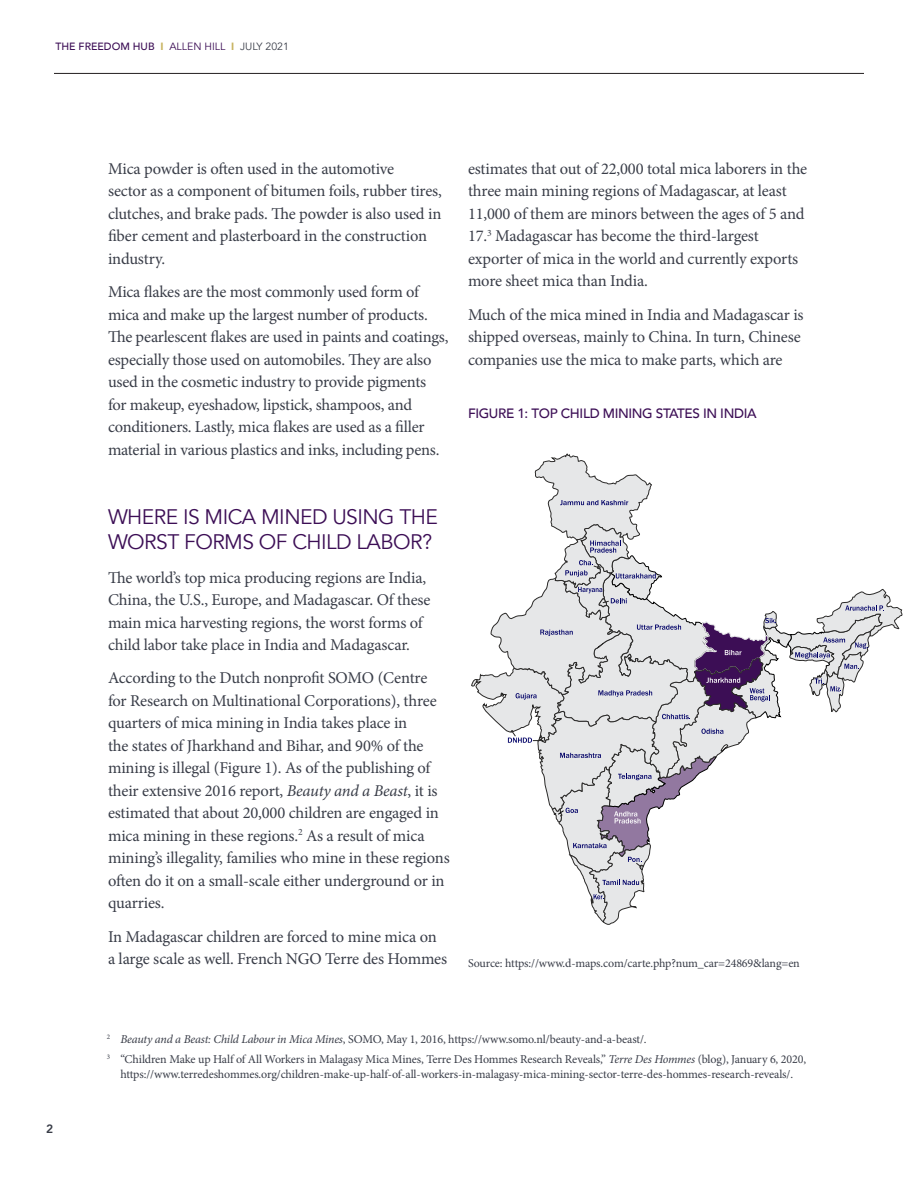
<style>
.page{position:relative;width:918px;height:1188px;background:#fff}
.page>*{position:absolute;margin:0;border:0;box-sizing:border-box;transform-origin:0 0}
.mica_subhead_2{font:21px/25.2px "Avenir";letter-spacing:-.025em;color:#3c0e55}
.body_text_sarah{font:16.5px/22.5px "Minion Pro";letter-spacing:-.015em;color:#393d48}
.mica_subhead_2-2{font:500 13.5px "Avenir";letter-spacing:-.025em;color:#3c0e55}
.body_text_sarah-2{font:12px/15px "Minion Pro";letter-spacing:-.01em;color:#393d48;text-align:center}
.t1{font:800 12px "Avenir";color:#393d48}
.t2{font:500 10.5px "Avenir";color:#3c0e55}
.s1{font-weight:900;color:#c8b462}
.s2{font-weight:400}
.s3{font-weight:400;color:#393d48}
.s4{font-style:italic}
</style>
<div class="page">
<hr style="left:54px;top:73px;width:810px;height:1px;background:#231f20">
<svg style="left:471px;top:453px;width:431px;height:472px"></svg>
<p class="t2" style="left:56px;top:38px;width:235px">THE FREEDOM HUB <span class="s1">I</span> <span class="s2">ALLEN HILL</span> <span class="s1">I</span> <span class="s3">JULY 2021</span></p>
<p class="body_text_sarah" style="left:108px;top:158px;width:335px">Mica powder is often used in the automotive<br>sector as a component of bitumen foils, rubber tires, clutches, and brake pads. The powder is also used in fiber cement and plasterboard in the construction industry.</p>
<p class="body_text_sarah" style="left:108px;top:281px;width:342px">Mica flakes are the most commonly used form of mica and make up the largest number of products.<br>The pearlescent flakes are used in paints and coatings, especially those used on automobiles. They are also used in the cosmetic industry to provide pigments for makeup, eyeshadow, lipstick, shampoos, and conditioners. Lastly, mica flakes are used as a filler material in various plastics and inks, including pens.</p>
<p class="body_text_sarah" style="left:468px;top:158px;width:341px">estimates that out of 22,000 total mica laborers in the three main mining regions of Madagascar, at least 11,000 of them are minors between the ages of 5 and 17.<sup>3</sup> Madagascar has become the third-largest exporter of mica in the world and currently exports more sheet mica than India.</p>
<p class="body_text_sarah" style="left:468px;top:303px;width:337px">Much of the mica mined in India and Madagascar is shipped overseas, mainly to China. In turn, Chinese companies use the mica to make parts, which are</p>
<p class="mica_subhead_2-2" style="left:468px;top:401px;width:290px">FIGURE 1: TOP CHILD MINING STATES IN INDIA</p>
<p class="mica_subhead_2" style="left:108px;top:505px;width:332px">WHERE IS MICA MINED USING THE<br>WORST FORMS OF CHILD LABOR?</p>
<p class="body_text_sarah" style="left:108px;top:566px;width:324px">The world’s top mica producing regions are India, China, the U.S., Europe, and Madagascar. Of these main mica harvesting regions, the worst forms of child labor take place in India and Madagascar.</p>
<p class="body_text_sarah" style="left:108px;top:667px;width:343px">According to the Dutch nonprofit SOMO (Centre for Research on Multinational Corporations), three quarters of mica mining in India takes place in<br>the states of Jharkhand and Bihar, and 90% of the mining is illegal (Figure 1). As of the publishing of their extensive 2016 report, <span class="s4">Beauty and a Beast</span>, it is estimated that about 20,000 children are engaged in mica mining in these regions.<sup>2</sup> As a result of mica mining’s illegality, families who mine in these regions often do it on a small-scale either underground or in quarries.</p>
<p class="body_text_sarah" style="left:108px;top:925px;width:341px">In Madagascar children are forced to mine mica on a large scale as well. French NGO Terre des Hommes</p>
<p class="body_text_sarah-2" style="left:468px;top:956px;width:333px">Source: https://www.d-maps.com/carte.php?num_car=24869&amp;lang=en</p>
<p class="t1" style="left:46px;top:1120px;width:9px">2</p>
<p class="body_text_sarah-2" style="left:107px;top:1032px;width:541px"><sup>2</sup> <span class="s4">Beauty and a Beast: Child Labour in Mica Mines</span>, SOMO, May 1, 2016, https://www.somo.nl/beauty-and-a-beast/.</p>
<p class="body_text_sarah-2" style="left:107px;top:1051px;width:701px"><sup>3</sup> “Children Make up Half of All Workers in Malagasy Mica Mines, Terre Des Hommes Research Reveals,” <span class="s4">Terre Des Hommes</span> (blog), January 6, 2020, https://www.terredeshommes.org/children-make-up-half-of-all-workers-in-malagasy-mica-mining-sector-terre-des-hommes-research-reveals/.</p>
</div>
